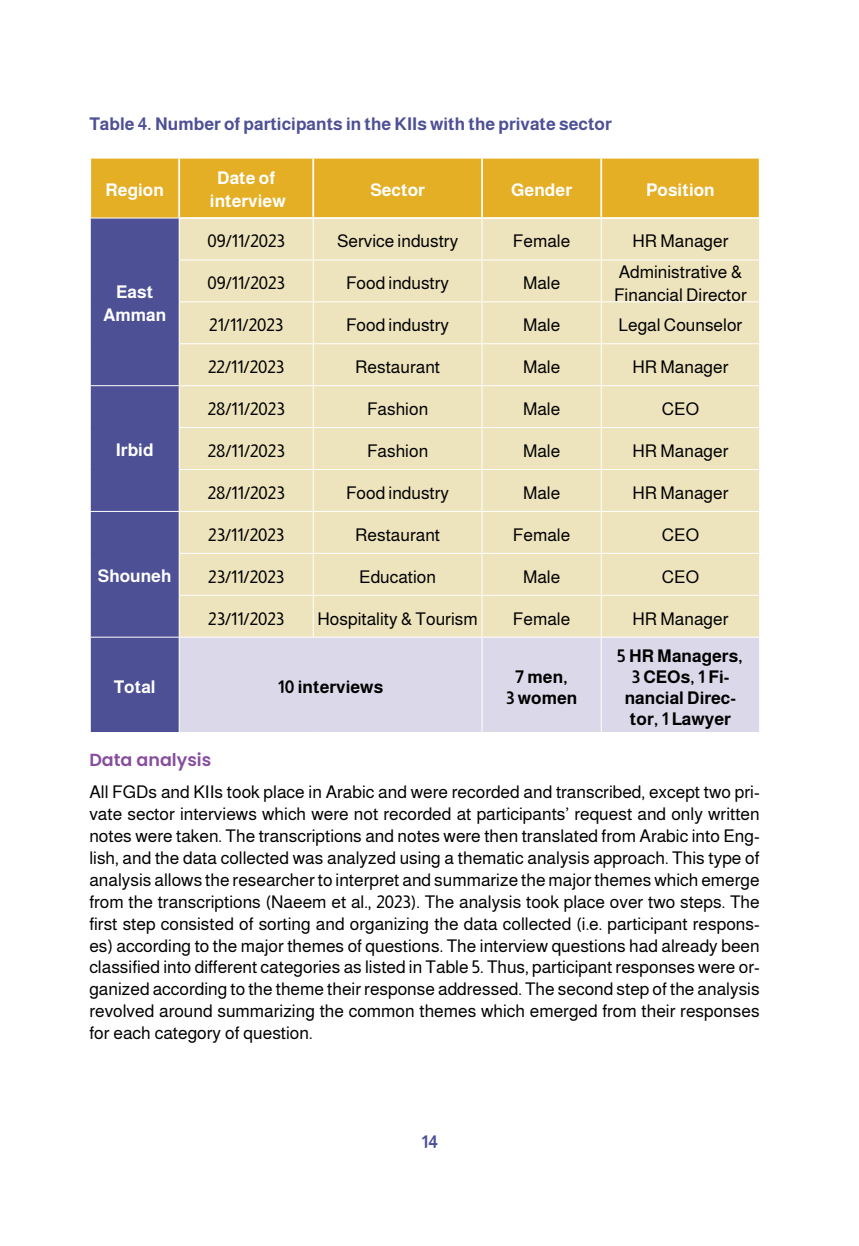
<style>
.page{position:relative;width:859px;height:1246px;background:#fff}
.page>*{position:absolute;margin:0;border:0;box-sizing:border-box;transform-origin:0 0}
.Body{font:17.5px/21.9px "Almarai";color:#000}
.Table_Body{font:700 17.5px/21px "Almarai";color:#000;text-align:center}
.Table_Header{font:700 17.5px/22.8px "Almarai";color:#fff;text-align:center}
.TABLE_NUMBER{font:700 17.5px "Almarai";color:#4d5095}
.heading_2{font:600 17.5px "Poppins";color:#874e9e}
</style>
<div class="page">
<div style="left:91px;top:158px;width:667px;height:59px;background:#e4af24"></div>
<div style="left:91px;top:218px;width:88px;height:514px;background:#4d5095"></div>
<div style="left:180px;top:219px;width:579px;height:417px;background:#ede3bd"></div>
<div style="left:180px;top:637px;width:579px;height:95px;background:#dbd9e9"></div>
<hr style="left:178px;top:158px;width:2px;height:59px;background:#fff">
<hr style="left:312px;top:158px;width:2px;height:59px;background:#fff">
<hr style="left:481px;top:158px;width:1px;height:59px;background:#fff">
<hr style="left:600px;top:158px;width:2px;height:59px;background:#fff">
<hr style="left:313px;top:219px;width:1px;height:40px;background:#fff">
<hr style="left:481px;top:219px;width:1px;height:40px;background:#fff">
<hr style="left:600px;top:219px;width:1px;height:40px;background:#fff">
<hr style="left:179px;top:259px;width:134px;height:1px;background:#fff">
<hr style="left:313px;top:259px;width:169px;height:1px;background:#fff">
<hr style="left:313px;top:260px;width:1px;height:41px;background:#fff">
<hr style="left:482px;top:259px;width:119px;height:1px;background:#fff">
<hr style="left:481px;top:260px;width:1px;height:41px;background:#fff">
<hr style="left:601px;top:259px;width:158px;height:1px;background:#fff">
<hr style="left:600px;top:260px;width:1px;height:41px;background:#fff">
<hr style="left:179px;top:301px;width:134px;height:1px;background:#fff">
<hr style="left:313px;top:301px;width:169px;height:1px;background:#fff">
<hr style="left:313px;top:302px;width:1px;height:41px;background:#fff">
<hr style="left:482px;top:301px;width:119px;height:1px;background:#fff">
<hr style="left:481px;top:302px;width:1px;height:41px;background:#fff">
<hr style="left:601px;top:301px;width:158px;height:1px;background:#fff">
<hr style="left:600px;top:302px;width:1px;height:41px;background:#fff">
<hr style="left:179px;top:343px;width:134px;height:1px;background:#fff">
<hr style="left:313px;top:343px;width:169px;height:1px;background:#fff">
<hr style="left:313px;top:344px;width:1px;height:41px;background:#fff">
<hr style="left:482px;top:343px;width:119px;height:1px;background:#fff">
<hr style="left:481px;top:344px;width:1px;height:41px;background:#fff">
<hr style="left:601px;top:343px;width:158px;height:1px;background:#fff">
<hr style="left:600px;top:344px;width:1px;height:41px;background:#fff">
<hr style="left:90px;top:385px;width:89px;height:1px;background:#fff">
<hr style="left:179px;top:385px;width:134px;height:1px;background:#fff">
<hr style="left:313px;top:385px;width:169px;height:1px;background:#fff">
<hr style="left:313px;top:386px;width:1px;height:41px;background:#fff">
<hr style="left:482px;top:385px;width:119px;height:1px;background:#fff">
<hr style="left:481px;top:386px;width:1px;height:41px;background:#fff">
<hr style="left:601px;top:385px;width:158px;height:1px;background:#fff">
<hr style="left:600px;top:386px;width:1px;height:41px;background:#fff">
<hr style="left:179px;top:427px;width:134px;height:1px;background:#fff">
<hr style="left:313px;top:427px;width:169px;height:1px;background:#fff">
<hr style="left:313px;top:428px;width:1px;height:41px;background:#fff">
<hr style="left:482px;top:427px;width:119px;height:1px;background:#fff">
<hr style="left:481px;top:428px;width:1px;height:41px;background:#fff">
<hr style="left:601px;top:427px;width:158px;height:1px;background:#fff">
<hr style="left:600px;top:428px;width:1px;height:41px;background:#fff">
<hr style="left:179px;top:469px;width:134px;height:1px;background:#fff">
<hr style="left:482px;top:469px;width:119px;height:1px;background:#fff">
<hr style="left:601px;top:469px;width:158px;height:1px;background:#fff">
<hr style="left:600px;top:470px;width:1px;height:41px;background:#fff">
<hr style="left:90px;top:511px;width:89px;height:1px;background:#fff">
<hr style="left:179px;top:511px;width:134px;height:1px;background:#fff">
<hr style="left:313px;top:512px;width:1px;height:41px;background:#fff">
<hr style="left:482px;top:511px;width:119px;height:1px;background:#fff">
<hr style="left:481px;top:512px;width:1px;height:41px;background:#fff">
<hr style="left:601px;top:511px;width:158px;height:1px;background:#fff">
<hr style="left:600px;top:512px;width:1px;height:41px;background:#fff">
<hr style="left:179px;top:553px;width:134px;height:1px;background:#fff">
<hr style="left:313px;top:553px;width:169px;height:1px;background:#fff">
<hr style="left:313px;top:553px;width:1px;height:41px;background:#fff">
<hr style="left:482px;top:553px;width:119px;height:1px;background:#fff">
<hr style="left:481px;top:553px;width:1px;height:41px;background:#fff">
<hr style="left:601px;top:553px;width:158px;height:1px;background:#fff">
<hr style="left:600px;top:553px;width:1px;height:41px;background:#fff">
<hr style="left:179px;top:594px;width:134px;height:1px;background:#fff">
<hr style="left:313px;top:594px;width:169px;height:1px;background:#fff">
<hr style="left:313px;top:595px;width:1px;height:41px;background:#fff">
<hr style="left:482px;top:594px;width:119px;height:1px;background:#fff">
<hr style="left:481px;top:595px;width:1px;height:41px;background:#fff">
<hr style="left:601px;top:594px;width:158px;height:1px;background:#fff">
<hr style="left:600px;top:595px;width:1px;height:41px;background:#fff">
<hr style="left:90px;top:636px;width:89px;height:1px;background:#fff">
<hr style="left:481px;top:637px;width:1px;height:95px;background:#fff">
<hr style="left:600px;top:637px;width:1px;height:95px;background:#fff">
<hr style="left:313px;top:469px;width:169px;height:1px;background:#fff">
<hr style="left:313px;top:470px;width:1px;height:41px;background:#fff">
<hr style="left:481px;top:470px;width:1px;height:41px;background:#fff">
<hr style="left:313px;top:511px;width:169px;height:1px;background:#fff">
<p class="TABLE_NUMBER" style="left:89px;top:111px;width:523px">Table 4. Number of participants in the KIIs with the private sector</p>
<p class="Table_Header" style="left:105px;top:179px;width:60px">Region</p>
<p class="Table_Header" style="left:210px;top:167px;width:77px">Date of interview</p>
<p class="Table_Header" style="left:370px;top:178px;width:56px">Sector</p>
<p class="Table_Header" style="left:511px;top:178px;width:62px">Gender</p>
<p class="Table_Header" style="left:646px;top:178px;width:70px">Position</p>
<p class="Table_Header" style="left:103px;top:281px;width:65px">East<br>Amman</p>
<p class="Table_Header" style="left:116px;top:439px;width:39px">Irbid</p>
<p class="Table_Header" style="left:98px;top:565px;width:75px">Shouneh</p>
<p class="Body" style="left:207px;top:230px;width:79px">09/11/2023</p>
<p class="Body" style="left:337px;top:230px;width:123px">Service industry</p>
<p class="Body" style="left:512px;top:230px;width:59px">Female</p>
<p class="Body" style="left:632px;top:230px;width:97px">HR Manager</p>
<p class="Body" style="left:207px;top:272px;width:79px">09/11/2023</p>
<p class="Body" style="left:346px;top:272px;width:104px">Food industry</p>
<p class="Body" style="left:523px;top:272px;width:39px">Male</p>
<p class="Body" style="left:614px;top:260px;width:134px;line-height:22.8px">Administrative &amp;<br>Financial Director</p>
<p class="Body" style="left:209px;top:314px;width:75px">21/11/2023</p>
<p class="Body" style="left:346px;top:314px;width:104px">Food industry</p>
<p class="Body" style="left:523px;top:314px;width:39px">Male</p>
<p class="Body" style="left:618px;top:314px;width:125px">Legal Counselor</p>
<p class="Body" style="left:208px;top:356px;width:77px">22/11/2023</p>
<p class="Body" style="left:355px;top:356px;width:86px">Restaurant</p>
<p class="Body" style="left:523px;top:356px;width:39px">Male</p>
<p class="Body" style="left:632px;top:356px;width:97px">HR Manager</p>
<p class="Body" style="left:208px;top:398px;width:78px">28/11/2023</p>
<p class="Body" style="left:367px;top:398px;width:63px">Fashion</p>
<p class="Body" style="left:523px;top:398px;width:39px">Male</p>
<p class="Body" style="left:661px;top:398px;width:39px">CEO</p>
<p class="Body" style="left:208px;top:440px;width:78px">28/11/2023</p>
<p class="Body" style="left:367px;top:440px;width:63px">Fashion</p>
<p class="Body" style="left:523px;top:440px;width:39px">Male</p>
<p class="Body" style="left:632px;top:440px;width:97px">HR Manager</p>
<p class="Body" style="left:208px;top:481px;width:78px">28/11/2023</p>
<p class="Body" style="left:346px;top:481px;width:104px">Food industry</p>
<p class="Body" style="left:523px;top:481px;width:39px">Male</p>
<p class="Body" style="left:632px;top:481px;width:97px">HR Manager</p>
<p class="Body" style="left:208px;top:523px;width:77px">23/11/2023</p>
<p class="Body" style="left:355px;top:523px;width:86px">Restaurant</p>
<p class="Body" style="left:512px;top:523px;width:59px">Female</p>
<p class="Body" style="left:661px;top:523px;width:39px">CEO</p>
<p class="Body" style="left:208px;top:565px;width:77px">23/11/2023</p>
<p class="Body" style="left:359px;top:565px;width:78px">Education</p>
<p class="Body" style="left:523px;top:565px;width:39px">Male</p>
<p class="Body" style="left:661px;top:565px;width:39px">CEO</p>
<p class="Body" style="left:208px;top:607px;width:77px">23/11/2023</p>
<p class="Body" style="left:317px;top:607px;width:162px">Hospitality &amp; Tourism</p>
<p class="Body" style="left:512px;top:607px;width:59px">Female</p>
<p class="Body" style="left:632px;top:607px;width:97px">HR Manager</p>
<p class="Table_Header" style="left:114px;top:675px;width:43px">Total</p>
<p class="Table_Body" style="left:278px;top:676px;width:107px">10 interviews</p>
<p class="Table_Body" style="left:505px;top:666px;width:73px">7 men,<br>3 women</p>
<p class="Table_Body" style="left:617px;top:645px;width:126px">5 HR Managers,<br>3 CEOs, 1 Fi&shy;nancial Direc&shy;tor, 1 Lawyer</p>
<p class="heading_2" style="left:89px;top:749px;width:123px">Data analysis</p>
<p class="Body" style="left:89px;top:781px;width:671px;text-align:justify">All FGDs and KIIs took place in Arabic and were recorded and transcribed, except two pri&shy;vate sector interviews which were not recorded at participants’ request and only written notes were taken. The transcriptions and notes were then translated from Arabic into Eng&shy;lish, and the data collected was analyzed using a thematic analysis approach. This type of analysis allows the researcher to interpret and summarize the major themes which emerge from the transcriptions (Naeem et al., 2023). The analysis took place over two steps. The first step consisted of sorting and organizing the data collected (i.e. participant respons&shy;es) according to the major themes of questions. The interview questions had already been classified into different categories as listed in Table 5. Thus, participant responses were or&shy;ganized according to the theme their response addressed. The second step of the analysis revolved around summarizing the common themes which emerged from their responses for each category of question.</p>
<p class="TABLE_NUMBER" style="left:421px;top:1128px;width:18px">14</p>
</div>
